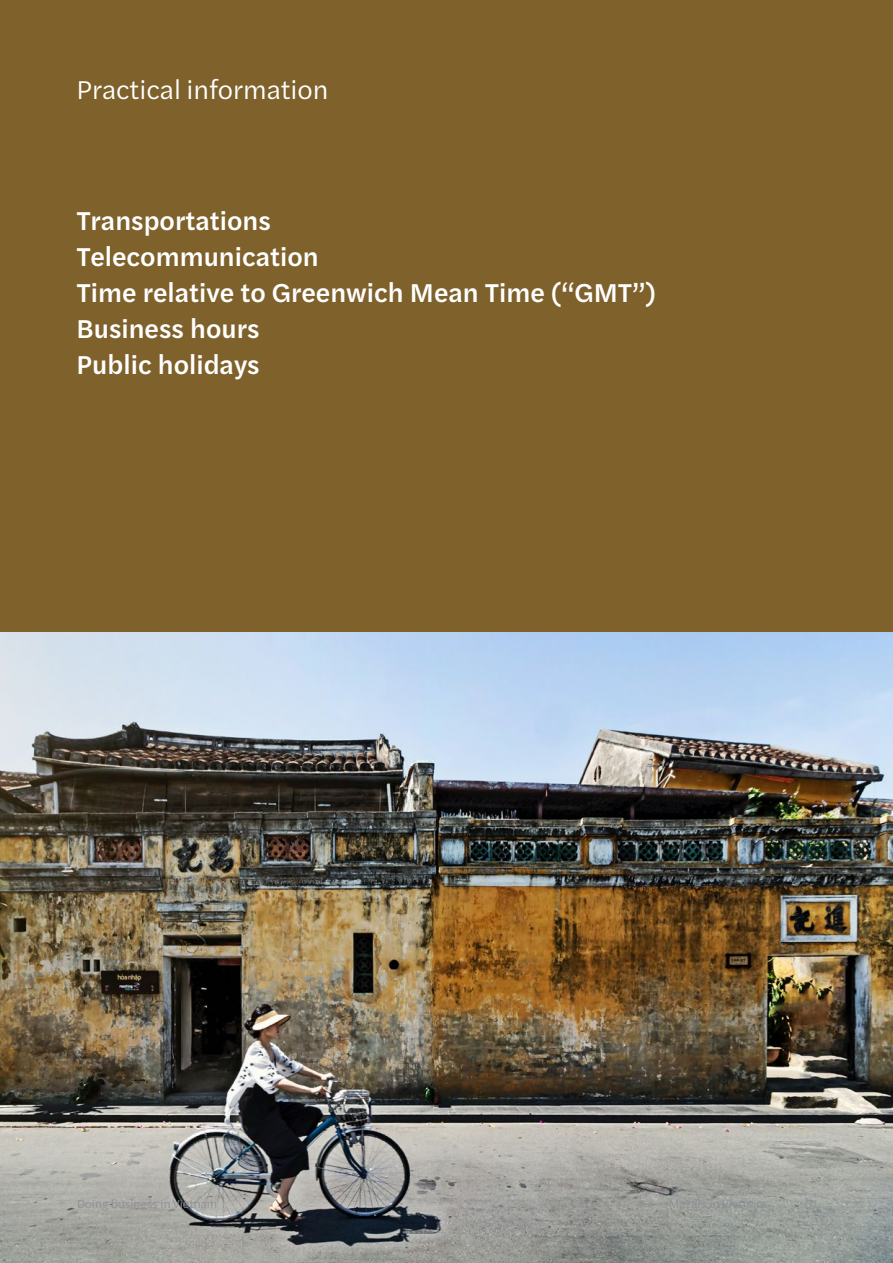
<style>
.page{position:relative;width:893px;height:1263px;background:#fff}
.page>*{position:absolute;margin:0;border:0;box-sizing:border-box;transform-origin:0 0}
.t1{font:500 27px/36px "Halyard Text";color:#fff}
.t2{font:27px "Halyard Text";color:#fff}
.t3{font:12px "Halyard Text";color:#8d9197}
</style>
<div class="page">
<img style="left:0;top:631px;width:893px;height:632px">
<div style="left:0;top:0;width:893px;height:631px;background:#7e612b"></div>
<p class="t2" style="left:77px;top:70px;width:254px">Practical information</p>
<p class="t1" style="left:77px;top:202px;width:581px">Transportations<br>Telecommunication<br>Time relative to Greenwich Mean Time (“GMT”)<br>Business hours<br>Public holidays</p>
<p class="t3" style="left:77px;top:1195px;width:142px">Doing business in Vietnam</p>
<p class="t3" style="left:805px;top:1195px;width:13px">61</p>
</div>
